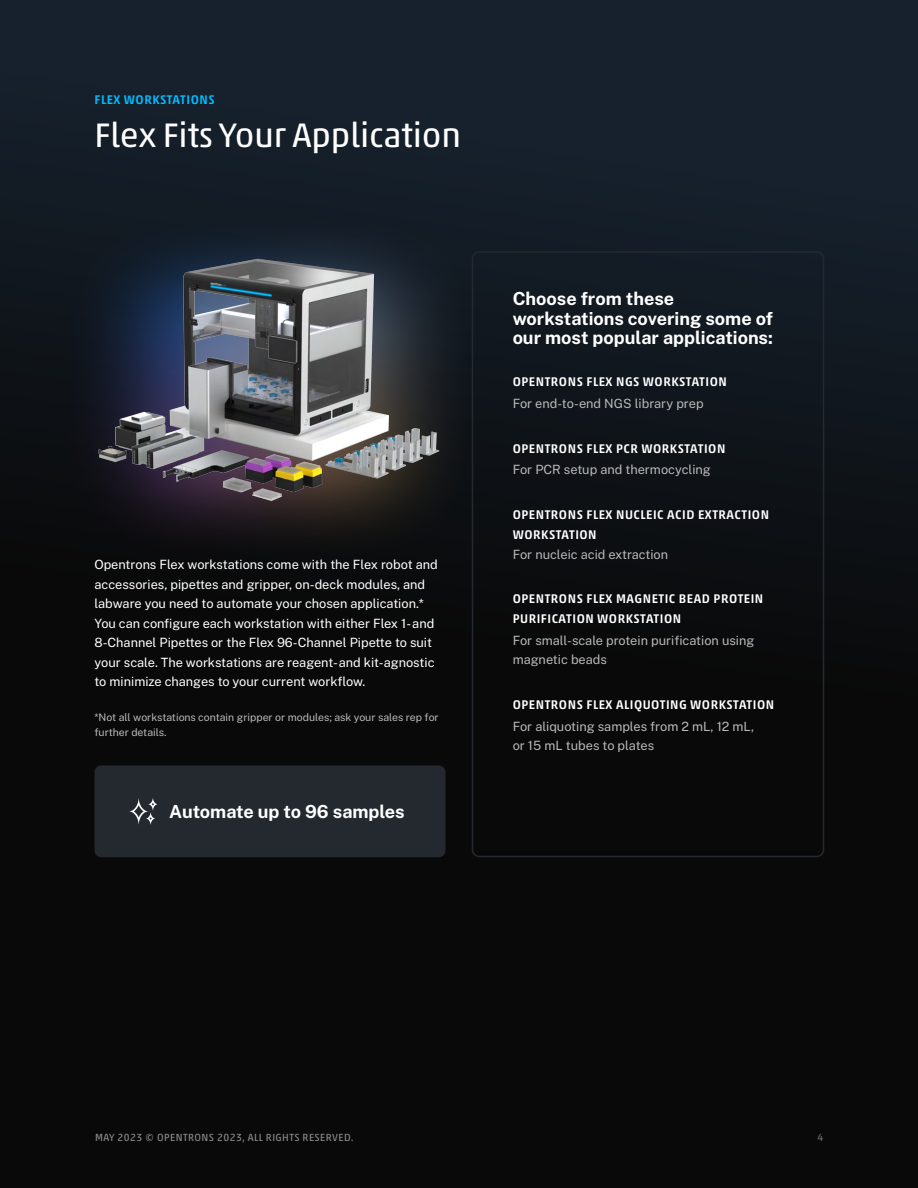
<style>
.page{position:relative;width:918px;height:1188px;background:#fff}
.page>*{position:absolute;margin:0;border:0;box-sizing:border-box;transform-origin:0 0}
.t1{font:34.5px "Akko Pro";letter-spacing:-.005em;color:#fff}
.t2{font:700 18px/19.5px "Public Sans";color:#fff}
.t3{font:12.75px/19.5px "Public Sans";color:#fff}
.t4{font:500 12.75px/19.5px "Akko Pro";letter-spacing:.04em;color:#fff}
.t5{font:12.75px/19.5px "Public Sans";color:#b9b9b9}
.t6{font:500 12.75px "Akko Pro";letter-spacing:.04em;color:#00bdff}
.t7{font:10.5px/15px "Public Sans";color:#b9b9b9}
.t8{font:10.5px "Akko Pro";letter-spacing:.04em;color:#8d8d91}
.t9{font:10.5px "Akko Pro";color:#707075}
</style>
<div class="page">
<div style="left:0;top:0;width:918px;height:1188px;background:linear-gradient(to bottom,#15202c,#050200)"></div>
<img style="left:54px;top:208px;width:418px;height:361px">
<div style="left:94px;top:765px;width:352px;height:92px;background:#242930;border-radius:7px"></div>
<div style="left:472px;top:251px;width:352px;height:606px;border:2px solid #242930;border-radius:7px"></div>
<img style="left:94px;top:252px;width:352px;height:282px">
<svg style="left:129px;top:798px;width:29px;height:27px"></svg>
<p class="t6" style="left:95px;top:92px;width:122px">FLEX WORKSTATIONS</p>
<h1 class="t1" style="left:94px;top:115px;width:368px">Flex Fits Your Application</h1>
<p class="t3" style="left:94px;top:554px;width:345px">Opentrons Flex workstations come with the Flex robot and accessories, pipettes and gripper, on-deck modules, and labware you need to automate your chosen application.* You can configure each workstation with either Flex 1- and 8-Channel Pipettes or the Flex 96-Channel Pipette to suit your scale. The workstations are reagent- and kit-agnostic to minimize changes to your current workflow.</p>
<p class="t7" style="left:94px;top:709px;width:346px">*Not all workstations contain gripper or modules; ask your sales rep for further details.</p>
<h2 class="t2" style="left:169px;top:802px;width:237px">Automate up to 96 samples</h2>
<h2 class="t2" style="left:513px;top:288px;width:262px">Choose from these workstations covering some of our most popular applications:</h2>
<p class="t4" style="left:513px;top:372px;width:216px">OPENTRONS FLEX NGS WORKSTATION</p>
<p class="t5" style="left:513px;top:393px;width:192px">For end-to-end NGS library prep</p>
<p class="t4" style="left:513px;top:438px;width:214px">OPENTRONS FLEX PCR WORKSTATION</p>
<p class="t5" style="left:513px;top:460px;width:200px">For PCR setup and thermocycling</p>
<p class="t4" style="left:513px;top:505px;width:258px">OPENTRONS FLEX NUCLEIC ACID EXTRACTION<br>WORKSTATION</p>
<p class="t5" style="left:513px;top:544px;width:157px">For nucleic acid extraction</p>
<p class="t4" style="left:513px;top:589px;width:252px">OPENTRONS FLEX MAGNETIC BEAD PROTEIN<br>PURIFICATION WORKSTATION</p>
<p class="t5" style="left:513px;top:630px;width:243px">For small-scale protein purification using magnetic beads</p>
<p class="t4" style="left:513px;top:694px;width:263px">OPENTRONS FLEX ALIQUOTING WORKSTATION</p>
<p class="t5" style="left:513px;top:716px;width:243px">For aliquoting samples from 2 mL, 12 mL, or 15 mL tubes to plates</p>
<p class="t8" style="left:95px;top:1131px;width:260px">MAY 2023 © OPENTRONS 2023, ALL RIGHTS RESERVED.</p>
<p class="t9" style="left:818px;top:1131px;width:7px">4</p>
</div>
